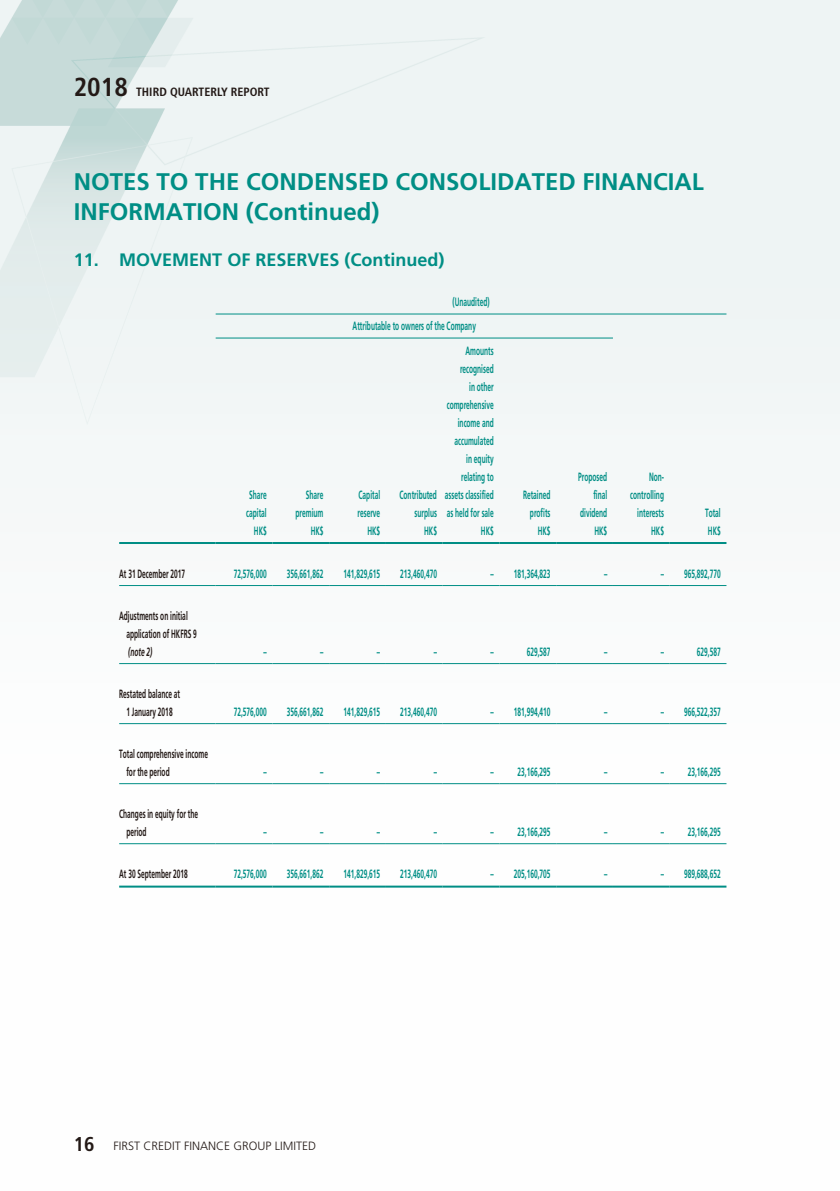
<style>
.page{position:relative;width:840px;height:1191px;background:#fff}
.page>*{position:absolute;margin:0;border:0;box-sizing:border-box;transform-origin:0 0}
.t1{font:700 24px/30px "Frutiger LT Std";color:#008e85}
.t2{font:700 18px "Frutiger LT Std";color:#008e85}
.t3{font:700 12px/18px "Frutiger LT Std";color:#008e85;text-align:right;scale:.55 1}
.t4{font:700 12px/18px "Frutiger LT Std";color:#231916;scale:.55 1}
.t5{font:300 12px "Frutiger LT Std";color:#231916}
.t6{font:700 condensed 12px "Frutiger LT Std";color:#231916}
.t7{font:italic 700 12px "Frutiger LT Std";color:#231916;scale:.55 1}
.s1{font-size:26px}
.s2{font-weight:700;font-stretch:condensed;font-size:20px}
</style>
<div class="page">
<img style="left:0;top:0;width:839px;height:888px">
<hr style="left:215px;top:313px;width:511px;height:1px;background:#008e85">
<hr style="left:215px;top:337px;width:397px;height:1px;background:#008e85">
<hr style="left:119px;top:542px;width:96px;height:2px;background:#008e85">
<hr style="left:215px;top:542px;width:57px;height:2px;background:#008e85">
<hr style="left:272px;top:542px;width:57px;height:2px;background:#008e85">
<hr style="left:329px;top:542px;width:57px;height:2px;background:#008e85">
<hr style="left:386px;top:542px;width:56px;height:2px;background:#008e85">
<hr style="left:442px;top:542px;width:57px;height:2px;background:#008e85">
<hr style="left:499px;top:542px;width:57px;height:2px;background:#008e85">
<hr style="left:556px;top:542px;width:56px;height:2px;background:#008e85">
<hr style="left:612px;top:542px;width:57px;height:2px;background:#008e85">
<hr style="left:669px;top:542px;width:57px;height:2px;background:#008e85">
<hr style="left:119px;top:585px;width:96px;height:1px;background:#008e85">
<hr style="left:215px;top:585px;width:57px;height:1px;background:#008e85">
<hr style="left:272px;top:585px;width:57px;height:1px;background:#008e85">
<hr style="left:329px;top:585px;width:57px;height:1px;background:#008e85">
<hr style="left:386px;top:585px;width:56px;height:1px;background:#008e85">
<hr style="left:442px;top:585px;width:57px;height:1px;background:#008e85">
<hr style="left:499px;top:585px;width:57px;height:1px;background:#008e85">
<hr style="left:556px;top:585px;width:56px;height:1px;background:#008e85">
<hr style="left:612px;top:585px;width:57px;height:1px;background:#008e85">
<hr style="left:669px;top:585px;width:57px;height:1px;background:#008e85">
<hr style="left:119px;top:663px;width:96px;height:1px;background:#008e85">
<hr style="left:215px;top:663px;width:57px;height:1px;background:#008e85">
<hr style="left:272px;top:663px;width:57px;height:1px;background:#008e85">
<hr style="left:329px;top:663px;width:57px;height:1px;background:#008e85">
<hr style="left:386px;top:663px;width:56px;height:1px;background:#008e85">
<hr style="left:442px;top:663px;width:57px;height:1px;background:#008e85">
<hr style="left:499px;top:663px;width:57px;height:1px;background:#008e85">
<hr style="left:556px;top:663px;width:56px;height:1px;background:#008e85">
<hr style="left:612px;top:663px;width:57px;height:1px;background:#008e85">
<hr style="left:669px;top:663px;width:57px;height:1px;background:#008e85">
<hr style="left:119px;top:723px;width:96px;height:1px;background:#008e85">
<hr style="left:215px;top:723px;width:57px;height:1px;background:#008e85">
<hr style="left:272px;top:723px;width:57px;height:1px;background:#008e85">
<hr style="left:329px;top:723px;width:57px;height:1px;background:#008e85">
<hr style="left:386px;top:723px;width:56px;height:1px;background:#008e85">
<hr style="left:442px;top:723px;width:57px;height:1px;background:#008e85">
<hr style="left:499px;top:723px;width:57px;height:1px;background:#008e85">
<hr style="left:556px;top:723px;width:56px;height:1px;background:#008e85">
<hr style="left:612px;top:723px;width:57px;height:1px;background:#008e85">
<hr style="left:669px;top:723px;width:57px;height:1px;background:#008e85">
<hr style="left:119px;top:783px;width:96px;height:1px;background:#008e85">
<hr style="left:215px;top:783px;width:57px;height:1px;background:#008e85">
<hr style="left:272px;top:783px;width:57px;height:1px;background:#008e85">
<hr style="left:329px;top:783px;width:57px;height:1px;background:#008e85">
<hr style="left:386px;top:783px;width:56px;height:1px;background:#008e85">
<hr style="left:442px;top:783px;width:57px;height:1px;background:#008e85">
<hr style="left:499px;top:783px;width:57px;height:1px;background:#008e85">
<hr style="left:556px;top:783px;width:56px;height:1px;background:#008e85">
<hr style="left:612px;top:783px;width:57px;height:1px;background:#008e85">
<hr style="left:669px;top:783px;width:57px;height:1px;background:#008e85">
<hr style="left:119px;top:843px;width:96px;height:1px;background:#008e85">
<hr style="left:215px;top:843px;width:57px;height:1px;background:#008e85">
<hr style="left:272px;top:843px;width:57px;height:1px;background:#008e85">
<hr style="left:329px;top:843px;width:57px;height:1px;background:#008e85">
<hr style="left:386px;top:843px;width:56px;height:1px;background:#008e85">
<hr style="left:442px;top:843px;width:57px;height:1px;background:#008e85">
<hr style="left:499px;top:843px;width:57px;height:1px;background:#008e85">
<hr style="left:556px;top:843px;width:56px;height:1px;background:#008e85">
<hr style="left:612px;top:843px;width:57px;height:1px;background:#008e85">
<hr style="left:669px;top:843px;width:57px;height:1px;background:#008e85">
<hr style="left:119px;top:885px;width:96px;height:2px;background:#008e85">
<hr style="left:215px;top:885px;width:57px;height:2px;background:#008e85">
<hr style="left:272px;top:885px;width:57px;height:2px;background:#008e85">
<hr style="left:329px;top:885px;width:57px;height:2px;background:#008e85">
<hr style="left:386px;top:885px;width:56px;height:2px;background:#008e85">
<hr style="left:442px;top:885px;width:57px;height:2px;background:#008e85">
<hr style="left:499px;top:885px;width:57px;height:2px;background:#008e85">
<hr style="left:556px;top:885px;width:56px;height:2px;background:#008e85">
<hr style="left:612px;top:885px;width:57px;height:2px;background:#008e85">
<hr style="left:669px;top:885px;width:57px;height:2px;background:#008e85">
<p class="t6" style="left:74px;top:85px;width:197px"><span class="s1">2018</span> THIRD QUARTERLY REPORT</p>
<h1 class="t1" style="left:74px;top:167px;width:631px">NOTES TO THE CONDENSED CONSOLIDATED FINANCIAL<br>INFORMATION (Continued)</h1>
<h2 class="t2" style="left:74px;top:249px;width:372px">11. MOVEMENT OF RESERVES (Continued)</h2>
<p class="t3" style="left:352px;top:290px;width:250px;line-height:24px;text-align:left;text-indent:100px">(Unaudited)<br>Attributable to owners of the Company</p>
<p class="t3" style="left:246px;top:485px;width:39px;text-align:left">Share capital</p>
<p class="t3" style="left:295px;top:485px;width:52px">Share premium</p>
<p class="t3" style="left:357px;top:485px;width:43px;text-align:left">Capital reserve</p>
<p class="t3" style="left:399px;top:485px;width:70px">Contributed surplus</p>
<p class="t3" style="left:444px;top:341px;width:90px">Amounts recognised<br>in other comprehensive income and accumulated<br>in equity relating to assets classified as held for sale</p>
<p class="t3" style="left:522px;top:485px;width:52px;text-align:center">Retained profits</p>
<p class="t3" style="left:578px;top:467px;width:54px">Proposed final dividend</p>
<p class="t3" style="left:630px;top:467px;width:63px">Non&shy;controlling interests</p>
<p class="t3" style="left:704px;top:503px;width:30px">Total</p>
<p class="t3" style="left:254px;top:521px;width:25px">HK$</p>
<p class="t3" style="left:310px;top:521px;width:25px">HK$</p>
<p class="t3" style="left:367px;top:521px;width:25px">HK$</p>
<p class="t3" style="left:424px;top:521px;width:25px">HK$</p>
<p class="t3" style="left:480px;top:521px;width:25px">HK$</p>
<p class="t3" style="left:537px;top:521px;width:25px">HK$</p>
<p class="t3" style="left:594px;top:521px;width:25px">HK$</p>
<p class="t3" style="left:650px;top:521px;width:25px">HK$</p>
<p class="t3" style="left:707px;top:521px;width:25px">HK$</p>
<p class="t4" style="left:119px;top:565px;width:122px">At 31 December 2017</p>
<p class="t3" style="left:233px;top:565px;width:62px">72,576,000</p>
<p class="t3" style="left:286px;top:565px;width:68px">356,661,862</p>
<p class="t3" style="left:343px;top:565px;width:68px">141,829,615</p>
<p class="t3" style="left:400px;top:565px;width:68px">213,460,470</p>
<p class="t3" style="left:490px;top:565px;width:111px">– 181,364,823</p>
<p class="t3" style="left:603px;top:565px;width:7px">–</p>
<p class="t3" style="left:660px;top:565px;width:111px">– 965,892,770</p>
<p class="t4" style="left:126px;top:607px;width:130px;text-indent:-7px">Adjustments on initial application of HKFRS 9</p>
<p class="t7" style="left:128px;top:645px;width:46px">(note 2)</p>
<p class="t3" style="left:263px;top:643px;width:7px">–</p>
<p class="t3" style="left:320px;top:643px;width:7px">–</p>
<p class="t3" style="left:377px;top:643px;width:7px">–</p>
<p class="t3" style="left:433px;top:643px;width:7px">–</p>
<p class="t3" style="left:490px;top:643px;width:7px">–</p>
<p class="t3" style="left:526px;top:643px;width:45px">629,587</p>
<p class="t3" style="left:603px;top:643px;width:7px">–</p>
<p class="t3" style="left:660px;top:643px;width:7px">–</p>
<p class="t3" style="left:696px;top:643px;width:45px">629,587</p>
<p class="t4" style="left:119px;top:685px;width:112px;text-align:center">Restated balance at<br>1 January 2018</p>
<p class="t3" style="left:233px;top:703px;width:62px">72,576,000</p>
<p class="t3" style="left:286px;top:703px;width:68px">356,661,862</p>
<p class="t3" style="left:343px;top:703px;width:68px">141,829,615</p>
<p class="t3" style="left:400px;top:703px;width:68px">213,460,470</p>
<p class="t3" style="left:490px;top:703px;width:111px">– 181,994,410</p>
<p class="t3" style="left:603px;top:703px;width:7px">–</p>
<p class="t3" style="left:660px;top:703px;width:111px">– 966,522,357</p>
<p class="t4" style="left:126px;top:745px;width:150px;text-indent:-7px">Total comprehensive income for the period</p>
<p class="t4" style="left:126px;top:805px;width:132px;text-indent:-7px">Changes in equity for the period</p>
<p class="t3" style="left:263px;top:763px;width:7px">–</p>
<p class="t3" style="left:320px;top:763px;width:7px">–</p>
<p class="t3" style="left:377px;top:763px;width:7px">–</p>
<p class="t3" style="left:433px;top:763px;width:7px">–</p>
<p class="t3" style="left:490px;top:763px;width:111px">– 23,166,295</p>
<p class="t3" style="left:603px;top:763px;width:7px">–</p>
<p class="t3" style="left:660px;top:763px;width:111px">– 23,166,295</p>
<p class="t3" style="left:263px;top:823px;width:7px">–</p>
<p class="t3" style="left:320px;top:823px;width:7px">–</p>
<p class="t3" style="left:377px;top:823px;width:7px">–</p>
<p class="t3" style="left:433px;top:823px;width:7px">–</p>
<p class="t3" style="left:490px;top:823px;width:111px">– 23,166,295</p>
<p class="t3" style="left:603px;top:823px;width:7px">–</p>
<p class="t3" style="left:660px;top:823px;width:111px">– 23,166,295</p>
<p class="t4" style="left:119px;top:865px;width:126px">At 30 September 2018</p>
<p class="t3" style="left:233px;top:865px;width:62px">72,576,000</p>
<p class="t3" style="left:286px;top:865px;width:68px">356,661,862</p>
<p class="t3" style="left:343px;top:865px;width:68px">141,829,615</p>
<p class="t3" style="left:400px;top:865px;width:68px">213,460,470</p>
<p class="t3" style="left:490px;top:865px;width:111px">– 205,160,705</p>
<p class="t3" style="left:603px;top:865px;width:7px">–</p>
<p class="t3" style="left:660px;top:865px;width:111px">– 989,688,652</p>
<p class="t5" style="left:74px;top:1139px;width:244px"><span class="s2">16</span> FIRST CREDIT FINANCE GROUP LIMITED</p>
</div>
